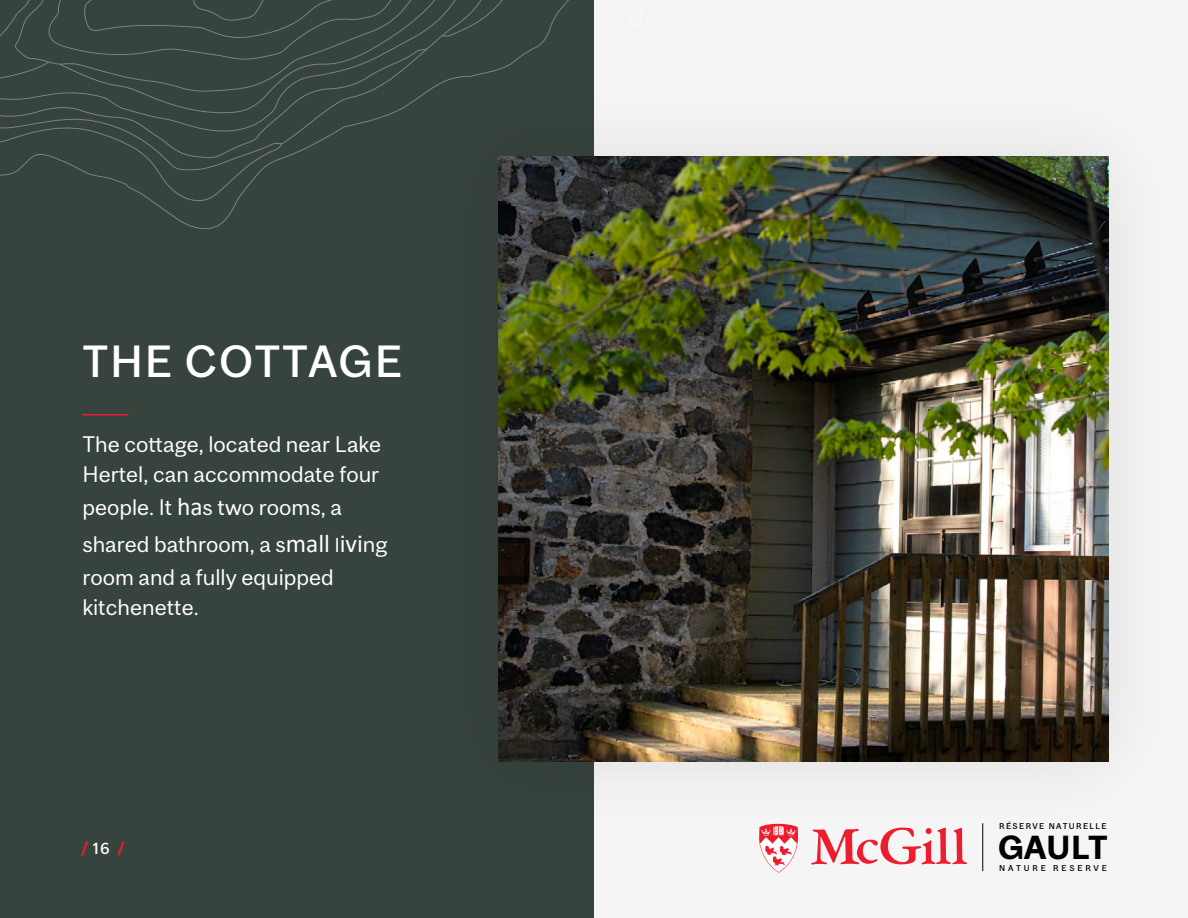
<style>
.page{position:relative;width:1188px;height:918px;background:#fff}
.page>*{position:absolute;margin:0;border:0;box-sizing:border-box;transform-origin:0 0}
.t1{font:500 42px "Mc Gill Sans";letter-spacing:.04em;color:#fff}
.t2{font:700 31.05px "Mc Gill Sans";color:#000}
.t3{font:21px/30px "Mc Gill Sans";color:#fff}
.t4{font:700 15px "Mc Gill Sans";color:#ed1d31}
.t5{font:500 7.8px "Mc Gill Sans";letter-spacing:.17em;color:#000}
.t6{font:500 7.8px "Mc Gill Sans";letter-spacing:.355em;color:#000}
.s1{font-family:"Calibri";font-size:25.5px}
.s2{font-family:"Calibri"}
.s3{font-weight:500;color:#fff}
</style>
<div class="page">
<div style="left:594px;top:0;width:594px;height:918px;background:#f5f5f5"></div>
<div style="left:0;top:0;width:594px;height:918px;background:#37433d"></div>
<svg style="left:811px;top:838px;width:156px;height:27px"></svg>
<svg style="left:759px;top:838px;width:39px;height:35px"></svg>
<hr style="left:982px;top:823px;width:1px;height:48px;background:#000">
<hr style="left:82px;top:414px;width:47px;height:2px;background:#ed1d31">
<svg style="left:0;top:0;width:569px;height:229px"></svg>
<div style="left:422px;top:80px;width:762px;height:758px;background:#000;opacity:.1"></div>
<img style="left:498px;top:157px;width:610px;height:604px">
<p class="t1" style="left:82px;top:336px;width:322px">THE COTTAGE</p>
<p class="t3" style="left:82px;top:429px;width:300px">The cottage, located near Lake<br>Hertel, can accommodate four</p>
<p class="t3" style="left:82px;top:489px;width:307px;line-height:36.5px">people. It <span class="s1">ha</span>s two rooms, a shared bathroom, a s<span class="s1">mall</span> <span class="s2">l</span><span class="s1">ivi</span>ng</p>
<p class="t3" style="left:82px;top:562px;width:253px">room and a fully equipped kitchenette.</p>
<p class="t4" style="left:81px;top:839px;width:45px">/ <span class="s3">16</span> /</p>
<p class="t5" style="left:999px;top:821px;width:109px">RÉSERVE NATURELLE</p>
<p class="t6" style="left:999px;top:864px;width:109px">NATURE RESERVE</p>
<h2 class="t2" style="left:998px;top:828px;width:111px">GAULT</h2>
</div>
